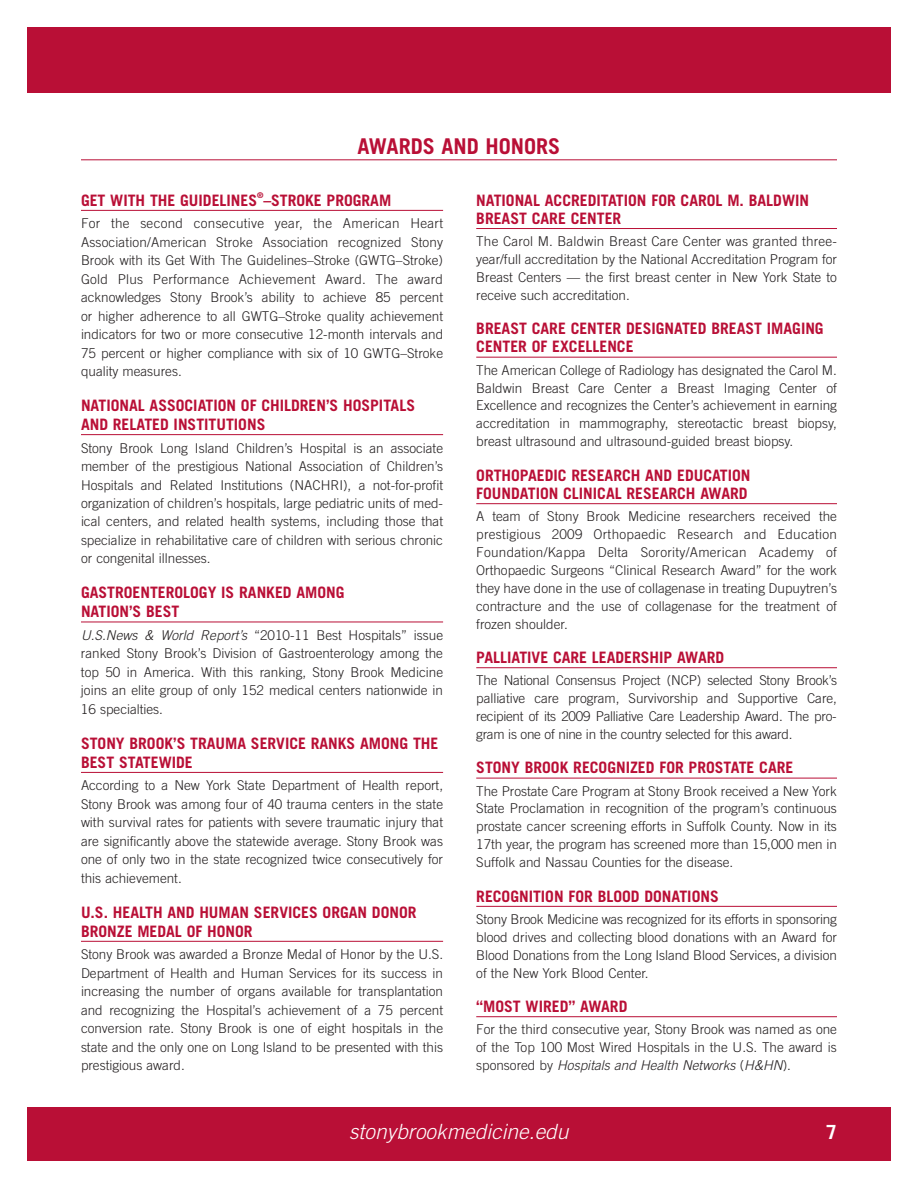
<style>
.page{position:relative;width:918px;height:1188px;background:#fff}
.page>*{position:absolute;margin:0;border:0;box-sizing:border-box;transform-origin:0 0}
.t1{font:700 21.75px "Trade Gothic";color:#b90f36}
.t2{font:italic 300 21px "Trade Gothic";color:#fff}
.t3{font:700 19.5px "Trade Gothic";color:#fff}
.t4{font:700 15.75px/18.9px "Trade Gothic";color:#b90f36}
.t5{font:300 13.5px/18.5px "Trade Gothic";color:#231f20;text-align:justify}
.t6{font:700 7.8px "Trade Gothic";color:#b90f36}
.s1{font-style:italic}
</style>
<div class="page">
<hr style="left:81px;top:159px;width:756px;height:1px;background:#b90f36">
<div style="left:27px;top:27px;width:864px;height:65px;background:#b90f36"></div>
<div style="left:27px;top:1107px;width:864px;height:54px;background:#b90f36"></div>
<hr style="left:81px;top:210px;width:362px;height:1px;background:#b90f36">
<hr style="left:81px;top:434px;width:362px;height:1px;background:#b90f36">
<hr style="left:81px;top:622px;width:362px;height:1px;background:#b90f36">
<hr style="left:81px;top:772px;width:362px;height:1px;background:#b90f36">
<hr style="left:81px;top:941px;width:362px;height:1px;background:#b90f36">
<hr style="left:476px;top:228px;width:361px;height:1px;background:#b90f36">
<hr style="left:476px;top:357px;width:361px;height:1px;background:#b90f36">
<hr style="left:476px;top:503px;width:361px;height:1px;background:#b90f36">
<hr style="left:476px;top:667px;width:361px;height:1px;background:#b90f36">
<hr style="left:476px;top:778px;width:361px;height:1px;background:#b90f36">
<hr style="left:476px;top:906px;width:361px;height:1px;background:#b90f36">
<hr style="left:476px;top:1016px;width:361px;height:1px;background:#b90f36">
<h1 class="t1" style="left:358px;top:138px;width:204px">AWARDS AND HONORS</h1>
<p class="t6" style="left:257px;top:192px;width:8px">®</p>
<p class="t5" style="left:81px;top:216px;width:364px">For the second consecutive year, the American Heart Association/American Stroke Association recognized Stony Brook with its Get With The Guidelines–Stroke (GWTG–Stroke)<br>Gold Plus Performance Achievement Award. The award acknowledges Stony Brook’s ability to achieve 85 percent or higher adherence to all GWTG–Stroke quality achievement indicators for two or more consecutive 12-month intervals and 75 percent or higher compliance with six of 10 GWTG–Stroke quality measures.</p>
<p class="t4" style="left:81px;top:397px;width:336px">NATIONAL ASSOCIATION OF CHILDREN’S HOSPITALS<br>AND RELATED INSTITUTIONS</p>
<p class="t5" style="left:81px;top:440px;width:364px">Stony Brook Long Island Children’s Hospital is an associate member of the prestigious National Association of Children’s Hospitals and Related Institutions (NACHRI), a not-for-profit organization of children’s hospitals, large pediatric units of med&shy;ical centers, and related health systems, including those that specialize in rehabilitative care of children with serious chronic or congenital illnesses.</p>
<p class="t4" style="left:81px;top:585px;width:265px">GASTROENTEROLOGY IS RANKED AMONG<br>NATION’S BEST</p>
<p class="t5" style="left:81px;top:627px;width:364px"><span class="s1">U.S.News &amp; World Report’s</span> “2010-11 Best Hospitals” issue ranked Stony Brook’s Division of Gastroenterology among the top 50 in America. With this ranking, Stony Brook Medicine joins an elite group of only 152 medical centers nationwide in 16 specialties.</p>
<p class="t4" style="left:81px;top:735px;width:359px">STONY BROOK’S TRAUMA SERVICE RANKS AMONG THE<br>BEST STATEWIDE</p>
<p class="t5" style="left:81px;top:778px;width:364px">According to a New York State Department of Health report, Stony Brook was among four of 40 trauma centers in the state with survival rates for patients with severe traumatic injury that are significantly above the statewide average. Stony Brook was one of only two in the state recognized twice consecutively for this achievement.</p>
<p class="t4" style="left:81px;top:904px;width:337px">U.S. HEALTH AND HUMAN SERVICES ORGAN DONOR<br>BRONZE MEDAL OF HONOR</p>
<p class="t5" style="left:81px;top:946px;width:364px">Stony Brook was awarded a Bronze Medal of Honor by the U.S.<br>Department of Health and Human Services for its success in increasing the number of organs available for transplantation and recognizing the Hospital’s achievement of a 75 percent conversion rate. Stony Brook is one of eight hospitals in the state and the only one on Long Island to be presented with this prestigious award.</p>
<p class="t4" style="left:81px;top:192px;width:312px">GET WITH THE GUIDELINES –STROKE PROGRAM</p>
<p class="t4" style="left:476px;top:192px;width:334px;line-height:18.3px">NATIONAL ACCREDITATION FOR CAROL M. BALDWIN<br>BREAST CARE CENTER</p>
<p class="t5" style="left:476px;top:233px;width:362px;line-height:17.9px">The Carol M. Baldwin Breast Care Center was granted three&shy;year/full accreditation by the National Accreditation Program for Breast Centers — the first breast center in New York State to receive such accreditation.</p>
<p class="t4" style="left:476px;top:321px;width:349px;line-height:18.3px">BREAST CARE CENTER DESIGNATED BREAST IMAGING<br>CENTER OF EXCELLENCE</p>
<p class="t5" style="left:476px;top:362px;width:362px;line-height:17.9px">The American College of Radiology has designated the Carol M.<br>Baldwin Breast Care Center a Breast Imaging Center of Excellence and recognizes the Center’s achievement in earning accreditation in mammography, stereotactic breast biopsy, breast ultrasound and ultrasound-guided breast biopsy.</p>
<p class="t4" style="left:476px;top:467px;width:276px;line-height:18.3px">ORTHOPAEDIC RESEARCH AND EDUCATION<br>FOUNDATION CLINICAL RESEARCH AWARD</p>
<p class="t5" style="left:476px;top:509px;width:362px;line-height:17.9px">A team of Stony Brook Medicine researchers received the prestigious 2009 Orthopaedic Research and Education Foundation/Kappa Delta Sorority/American Academy of Orthopaedic Surgeons “Clinical Research Award” for the work they have done in the use of collagenase in treating Dupuytren’s contracture and the use of collagenase for the treatment of frozen shoulder.</p>
<p class="t4" style="left:476px;top:649px;width:250px">PALLIATIVE CARE LEADERSHIP AWARD</p>
<p class="t5" style="left:476px;top:673px;width:362px;line-height:17.9px">The National Consensus Project (NCP) selected Stony Brook’s palliative care program, Survivorship and Supportive Care, recipient of its 2009 Palliative Care Leadership Award. The pro&shy;gram is one of nine in the country selected for this award.</p>
<p class="t4" style="left:476px;top:760px;width:319px">STONY BROOK RECOGNIZED FOR PROSTATE CARE</p>
<p class="t5" style="left:476px;top:783px;width:362px;line-height:17.9px">The Prostate Care Program at Stony Brook received a New York State Proclamation in recognition of the program’s continuous prostate cancer screening efforts in Suffolk County. Now in its 17th year, the program has screened more than 15,000 men in Suffolk and Nassau Counties for the disease.</p>
<p class="t4" style="left:476px;top:888px;width:244px">RECOGNITION FOR BLOOD DONATIONS</p>
<p class="t5" style="left:476px;top:911px;width:362px;line-height:17.9px">Stony Brook Medicine was recognized for its efforts in sponsoring blood drives and collecting blood donations with an Award for Blood Donations from the Long Island Blood Services, a division of the New York Blood Center.</p>
<p class="t4" style="left:476px;top:998px;width:153px">“MOST WIRED” AWARD</p>
<p class="t5" style="left:476px;top:1022px;width:362px;line-height:17.9px">For the third consecutive year, Stony Brook was named as one of the Top 100 Most Wired Hospitals in the U.S. The award is s p o n s o r e d b y <span class="s1">Hospitals and Health Networks</span> ( <span class="s1">H&amp;HN</span>) .</p>
<h2 class="t2" style="left:349px;top:1124px;width:225px">stonybrookmedicine.edu</h2>
<h3 class="t3" style="left:826px;top:1125px;width:12px">7</h3>
</div>
